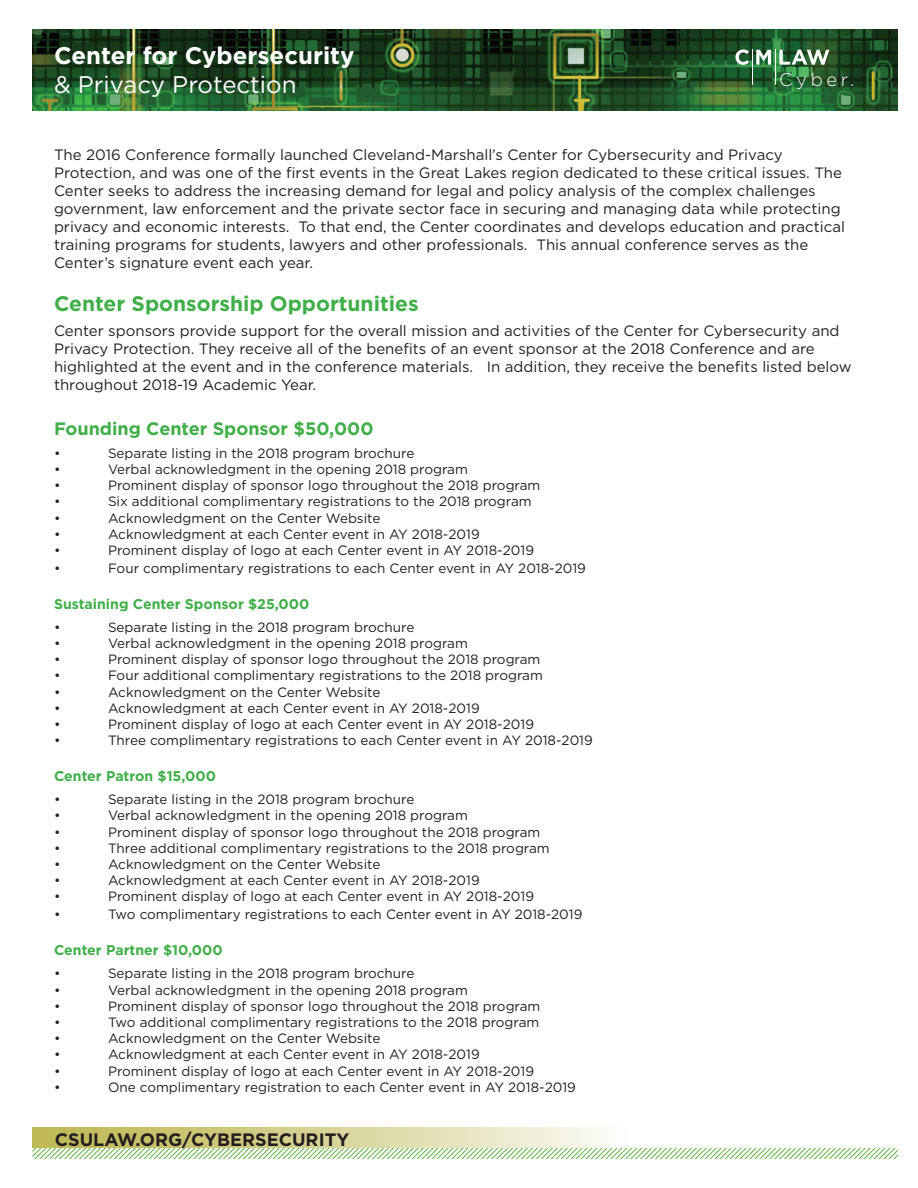
<style>
.page{position:relative;width:918px;height:1188px;background:#fff}
.page>*{position:absolute;margin:0;border:0;box-sizing:border-box;transform-origin:0 0}
.t1{font:700 24px "Gotham";color:#fff}
.t2{font:24px "Gotham";color:#fff}
.t3{font:700 21px "Gotham";color:#40ae49}
.t4{font:300 18.45px "Gotham";letter-spacing:.2em;color:#fff}
.t5{font:700 18px "Gotham";color:#40ae49}
.t6{font:700 18px "Gotham";color:#231f20}
.t7{font:15px/18px "Gotham";color:#231f20}
.t8{font:700 14.1px "Gotham";color:#40ae49}
.t9{font:13.5px "Gotham";color:#231f20}
</style>
<div class="page">
<img style="left:32px;top:29px;width:865px;height:81px">
<svg style="left:32px;top:1148px;width:865px;height:11px"></svg>
<div style="left:32px;top:1127px;width:595px;height:21px;background:linear-gradient(to right,#bbb348,#fafaf3)"></div>
<svg style="left:735px;top:49px;width:14px;height:16px"></svg>
<hr style="left:752px;top:50px;width:1px;height:35px;background:#fff">
<svg style="left:756px;top:50px;width:15px;height:15px"></svg>
<hr style="left:775px;top:50px;width:1px;height:35px;background:#fff">
<svg style="left:779px;top:50px;width:50px;height:15px"></svg>
<h1 class="t1" style="left:54px;top:40px;width:302px">Center for Cybersecurity</h1>
<h1 class="t2" style="left:54px;top:69px;width:244px">&amp; Privacy Protection</h1>
<h3 class="t4" style="left:779px;top:68px;width:77px">Cyber.</h3>
<p class="t7" style="left:54px;top:146px;width:792px">The 2016 Conference formally launched Cleveland-Marshall’s Center for Cybersecurity and Privacy Protection, and was one of the first events in the Great Lakes region dedicated to these critical issues. The Center seeks to address the increasing demand for legal and policy analysis of the complex challenges government, law enforcement and the private sector face in securing and managing data while protecting privacy and economic interests. To that end, the Center coordinates and develops education and practical training programs for students, lawyers and other professionals. This annual conference serves as the Center’s signature event each year.</p>
<h2 class="t3" style="left:54px;top:290px;width:366px">Center Sponsorship Opportunities</h2>
<p class="t7" style="left:54px;top:321px;width:799px">Center sponsors provide support for the overall mission and activities of the Center for Cybersecurity and Privacy Protection. They receive all of the benefits of an event sponsor at the 2018 Conference and are highlighted at the event and in the conference materials. In addition, they receive the benefits listed below throughout 2018-19 Academic Year.</p>
<h3 class="t5" style="left:54px;top:416px;width:321px">Founding Center Sponsor $50,000</h3>
<p class="t9" style="left:54px;top:444px;width:8px">•</p>
<p class="t9" style="left:108px;top:444px;width:308px">Separate listing in the 2018 program brochure</p>
<p class="t9" style="left:54px;top:461px;width:8px">•</p>
<p class="t9" style="left:108px;top:461px;width:361px">Verbal acknowledgment in the opening 2018 program</p>
<p class="t9" style="left:54px;top:477px;width:8px">•</p>
<p class="t9" style="left:108px;top:477px;width:434px">Prominent display of sponsor logo throughout the 2018 program</p>
<p class="t9" style="left:54px;top:493px;width:8px">•</p>
<p class="t9" style="left:108px;top:493px;width:425px">Six additional complimentary registrations to the 2018 program</p>
<p class="t9" style="left:54px;top:509px;width:8px">•</p>
<p class="t9" style="left:108px;top:509px;width:274px">Acknowledgment on the Center Website</p>
<p class="t9" style="left:54px;top:525px;width:8px">•</p>
<p class="t9" style="left:108px;top:525px;width:373px">Acknowledgment at each Center event in AY 2018-2019</p>
<p class="t9" style="left:54px;top:542px;width:8px">•</p>
<p class="t9" style="left:108px;top:542px;width:428px">Prominent display of logo at each Center event in AY 2018-2019</p>
<p class="t9" style="left:54px;top:560px;width:8px">•</p>
<p class="t9" style="left:108px;top:560px;width:480px">Four complimentary registrations to each Center event in AY 2018-2019</p>
<p class="t8" style="left:54px;top:595px;width:257px">Sustaining Center Sponsor $25,000</p>
<p class="t9" style="left:54px;top:618px;width:8px">•</p>
<p class="t9" style="left:108px;top:618px;width:308px">Separate listing in the 2018 program brochure</p>
<p class="t9" style="left:54px;top:635px;width:8px">•</p>
<p class="t9" style="left:108px;top:635px;width:361px">Verbal acknowledgment in the opening 2018 program</p>
<p class="t9" style="left:54px;top:651px;width:8px">•</p>
<p class="t9" style="left:108px;top:651px;width:434px">Prominent display of sponsor logo throughout the 2018 program</p>
<p class="t9" style="left:54px;top:667px;width:8px">•</p>
<p class="t9" style="left:108px;top:667px;width:436px">Four additional complimentary registrations to the 2018 program</p>
<p class="t9" style="left:54px;top:683px;width:8px">•</p>
<p class="t9" style="left:108px;top:683px;width:274px">Acknowledgment on the Center Website</p>
<p class="t9" style="left:54px;top:699px;width:8px">•</p>
<p class="t9" style="left:108px;top:699px;width:373px">Acknowledgment at each Center event in AY 2018-2019</p>
<p class="t9" style="left:54px;top:716px;width:8px">•</p>
<p class="t9" style="left:108px;top:716px;width:428px">Prominent display of logo at each Center event in AY 2018-2019</p>
<p class="t9" style="left:54px;top:732px;width:8px">•</p>
<p class="t9" style="left:108px;top:732px;width:486px">Three complimentary registrations to each Center event in AY 2018-2019</p>
<p class="t8" style="left:54px;top:767px;width:164px">Center Patron $15,000</p>
<p class="t9" style="left:54px;top:791px;width:8px">•</p>
<p class="t9" style="left:108px;top:791px;width:308px">Separate listing in the 2018 program brochure</p>
<p class="t9" style="left:54px;top:807px;width:8px">•</p>
<p class="t9" style="left:108px;top:807px;width:361px">Verbal acknowledgment in the opening 2018 program</p>
<p class="t9" style="left:54px;top:823px;width:8px">•</p>
<p class="t9" style="left:108px;top:823px;width:434px">Prominent display of sponsor logo throughout the 2018 program</p>
<p class="t9" style="left:54px;top:839px;width:8px">•</p>
<p class="t9" style="left:108px;top:839px;width:443px">Three additional complimentary registrations to the 2018 program</p>
<p class="t9" style="left:54px;top:856px;width:8px">•</p>
<p class="t9" style="left:108px;top:856px;width:274px">Acknowledgment on the Center Website</p>
<p class="t9" style="left:54px;top:872px;width:8px">•</p>
<p class="t9" style="left:108px;top:872px;width:373px">Acknowledgment at each Center event in AY 2018-2019</p>
<p class="t9" style="left:54px;top:888px;width:8px">•</p>
<p class="t9" style="left:108px;top:888px;width:428px">Prominent display of logo at each Center event in AY 2018-2019</p>
<p class="t9" style="left:54px;top:906px;width:8px">•</p>
<p class="t9" style="left:108px;top:906px;width:476px">Two complimentary registrations to each Center event in AY 2018-2019</p>
<p class="t8" style="left:54px;top:941px;width:170px">Center Partner $10,000</p>
<p class="t9" style="left:54px;top:965px;width:8px">•</p>
<p class="t9" style="left:108px;top:965px;width:308px">Separate listing in the 2018 program brochure</p>
<p class="t9" style="left:54px;top:981px;width:8px">•</p>
<p class="t9" style="left:108px;top:981px;width:361px">Verbal acknowledgment in the opening 2018 program</p>
<p class="t9" style="left:54px;top:997px;width:8px">•</p>
<p class="t9" style="left:108px;top:997px;width:434px">Prominent display of sponsor logo throughout the 2018 program</p>
<p class="t9" style="left:54px;top:1014px;width:8px">•</p>
<p class="t9" style="left:108px;top:1014px;width:433px">Two additional complimentary registrations to the 2018 program</p>
<p class="t9" style="left:54px;top:1030px;width:8px">•</p>
<p class="t9" style="left:108px;top:1030px;width:274px">Acknowledgment on the Center Website</p>
<p class="t9" style="left:54px;top:1046px;width:8px">•</p>
<p class="t9" style="left:108px;top:1046px;width:373px">Acknowledgment at each Center event in AY 2018-2019</p>
<p class="t9" style="left:54px;top:1062px;width:8px">•</p>
<p class="t9" style="left:108px;top:1062px;width:428px">Prominent display of logo at each Center event in AY 2018-2019</p>
<p class="t9" style="left:54px;top:1078px;width:8px">•</p>
<p class="t9" style="left:108px;top:1078px;width:469px">One complimentary registration to each Center event in AY 2018-2019</p>
<h3 class="t6" style="left:55px;top:1127px;width:296px">CSULAW.ORG/CYBERSECURITY</h3>
</div>
